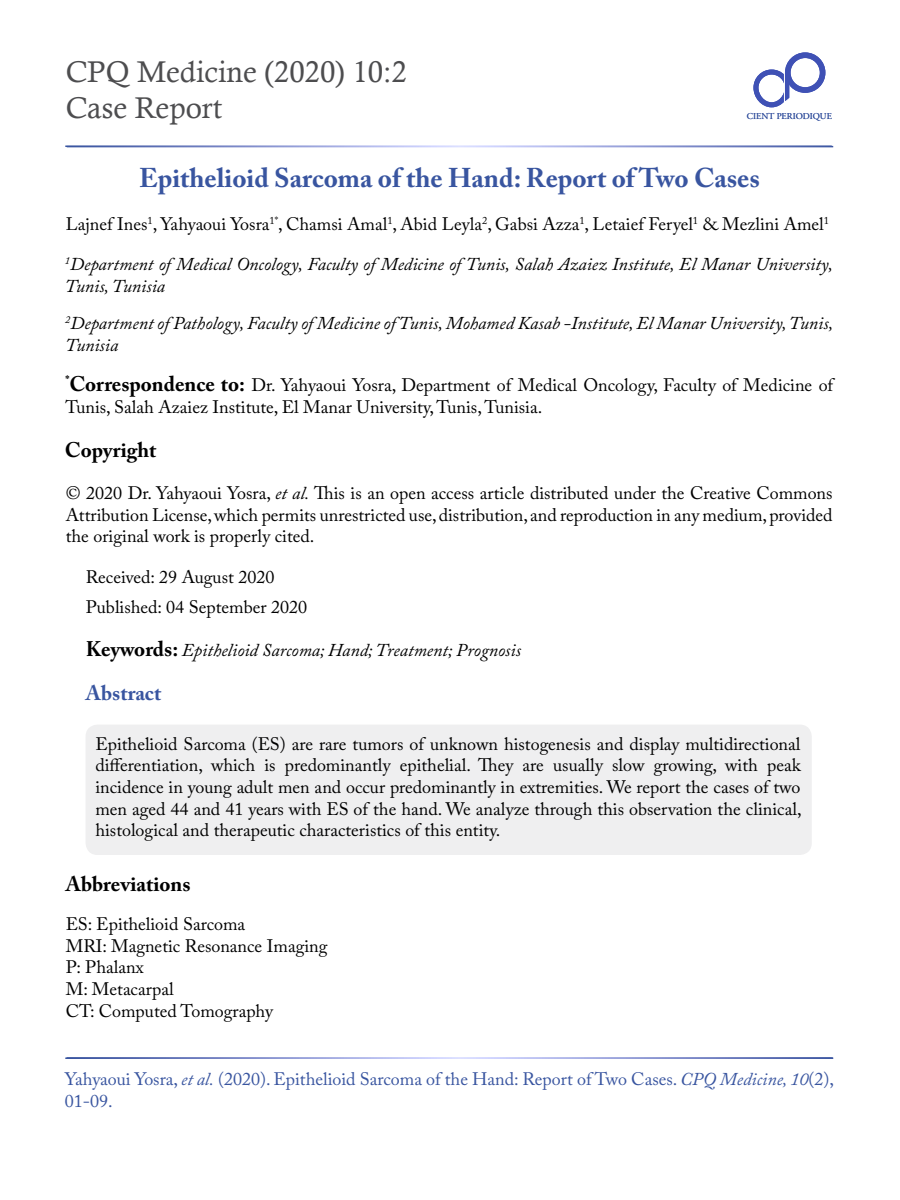
<style>
.page{position:relative;width:900px;height:1200px;background:#fff}
.page>*{position:absolute;margin:0;border:0;box-sizing:border-box;transform-origin:0 0}
.t1{font:30px/36px "Calisto";color:#4d4d4f}
.t2{font:700 27px "Adobe Caslon Pro";color:#3955a0}
.t3{font:700 21px "Adobe Caslon Pro";color:#000}
.t4{font:700 21px "Adobe Caslon Pro";color:#3955a0}
.t5{font:18px/21.6px "Adobe Caslon Pro";color:#000}
.t6{font:italic 18px/21.6px "Adobe Caslon Pro";color:#000}
.t7{font:18px/21.6px "Adobe Caslon Pro";color:#3955a0}
.t8{font:9px "Adobe Garamond Pro";color:#3955a0}
.s1{font-weight:700;font-size:21px}
.s2{font-style:italic}
.s3{font-weight:700;font-style:normal;font-size:21px}
</style>
<div class="page">
<div style="left:86px;top:725px;width:726px;height:130px;background:#efeff0;border-radius:12px"></div>
<div style="left:753px;top:70px;width:37px;height:37px;border:5px solid #3f51b5;border-radius:50%"></div>
<svg style="left:784px;top:75px;width:6px;height:22px"></svg>
<hr style="left:785px;top:73px;width:4px;height:29px;background:#3f51b5">
<svg style="left:783px;top:97px;width:7px;height:6px"></svg>
<div style="left:785px;top:52px;width:40px;height:41px;border:6px solid #3f51b5;border-radius:50%"></div>
<h1 class="t1" style="left:66px;top:53px;width:343px">CPQ Medicine (2020) 10:2<br>Case Report</h1>
<p class="t8" style="left:747px;top:111px;width:86px">CIENT PERIODIQUE</p>
<h2 class="t2" style="left:139px;top:161px;width:622px">Epithelioid Sarcoma of the Hand: Report of Two Cases</h2>
<p class="t5" style="left:66px;top:213px;width:765px">Lajnef Ines<sup>1</sup>, Yahyaoui Yosra<sup>1*</sup>, Chamsi Amal<sup>1</sup>, Abid Leyla<sup>2</sup>, Gabsi Azza<sup>1</sup>, Letaief Feryel<sup>1</sup> &amp; Mezlini Amel<sup>1</sup></p>
<p class="t6" style="left:65px;top:253px;width:770px"><sup>1</sup>Department of Medical Oncology, Faculty of Medicine of Tunis, Salah Azaiez Institute, El Manar University,<br>Tunis, Tunisia</p>
<p class="t6" style="left:65px;top:312px;width:770px"><sup>2</sup>Department of Pathology, Faculty of Medicine of Tunis, Mohamed Kasab -Institute, El Manar University, Tunis,<br>Tunisia</p>
<p class="t5" style="left:65px;top:374px;width:769px"><sup>*</sup><span class="s1">Correspondence to:</span> Dr. Yahyaoui Yosra, Department of Medical Oncology, Faculty of Medicine of<br>Tunis, Salah Azaiez Institute, El Manar University, Tunis, Tunisia.</p>
<p class="t3" style="left:65px;top:438px;width:93px">Copyright</p>
<p class="t5" style="left:66px;top:482px;width:768px;text-align:justify">© 2020 Dr. Yahyaoui Yosra, <span class="s2">et al.</span> This is an open access article distributed under the Creative Commons Attribution License, which permits unrestricted use, distribution, and reproduction in any medium, provided the original work is properly cited.</p>
<p class="t5" style="left:86px;top:561px;width:223px;line-height:30.3px">Received: 29 August 2020<br>Published: 04 September 2020</p>
<p class="t6" style="left:86px;top:639px;width:437px"><span class="s3">Keywords:</span> Epithelioid Sarcoma; Hand; Treatment; Prognosis</p>
<p class="t4" style="left:86px;top:680px;width:77px">Abstract</p>
<p class="t5" style="left:95px;top:733px;width:708px;text-align:justify">Epithelioid Sarcoma (ES) are rare tumors of unknown histogenesis and display multidirectional differentiation, which is predominantly epithelial. They are usually slow growing, with peak incidence in young adult men and occur predominantly in extremities. We report the cases of two men aged 44 and 41 years with ES of the hand. We analyze through this observation the clinical, histological and therapeutic characteristics of this entity.</p>
<p class="t3" style="left:66px;top:872px;width:126px">Abbreviations</p>
<p class="t5" style="left:66px;top:913px;width:263px">ES: Epithelioid Sarcoma<br>MRI: Magnetic Resonance Imaging<br>P: Phalanx<br>M: Metacarpal<br>CT: Computed Tomography</p>
<p class="t7" style="left:65px;top:1068px;width:771px">Yahyaoui Yosra, <span class="s2">et al.</span> (2020). Epithelioid Sarcoma of the Hand: Report of Two Cases. <span class="s2">CPQ Medicine, 10</span>(2),<br>01-09.</p>
</div>
